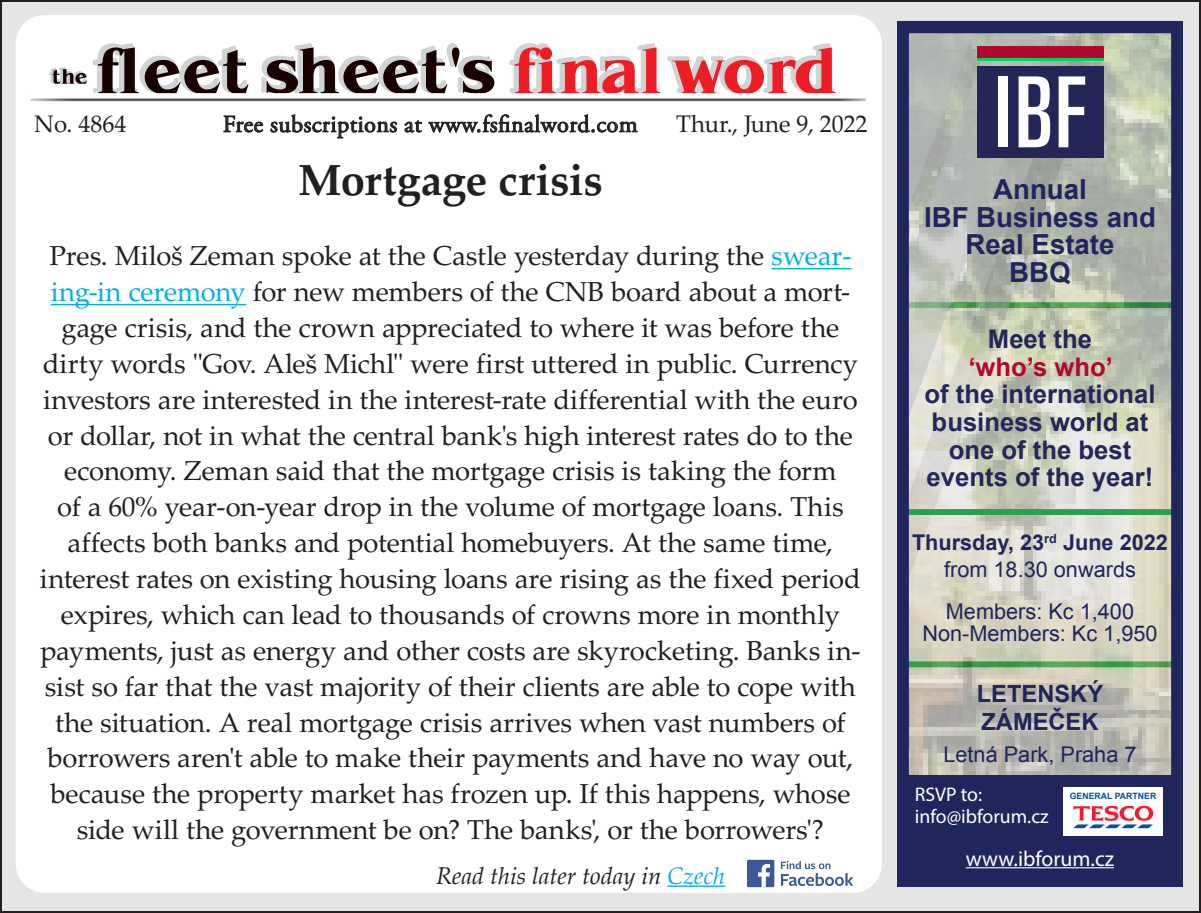
<style>
.page{position:relative;width:1201px;height:913px;background:#fff}
.page>*{position:absolute;margin:0;border:0;box-sizing:border-box;transform-origin:0 0}
.t1{font:700 43.6px "Palatino LTCE";letter-spacing:-.005em;color:#231f20}
.t2{font:700 27.6px/27.6px "Arial";color:#20265b;text-align:center}
.t3{font:27.4px/35.8px "Palatino LTCE";letter-spacing:-.01em;color:#231f20;text-align:center}
.t4{font:700 25.6px/27.6px "Arial";color:#242757;text-align:center}
.t5{font:700 25.6px "Arial";color:#af0930}
.t6{font:24px "Adobe Garamond Pro";letter-spacing:.02em;color:#231f20}
.t7{font:italic 24px "Palatino";color:#231f20}
.t8{font:24px "Palatino LTCE";letter-spacing:-.005em;color:#231f20}
.t9{font:700 23.6px/27.6px "Arial";color:#20265b}
.t10{font:21.6px/21.6px "Arial";color:#20265b;text-align:center}
.t11{font:700 21.6px/27.6px "Arial";color:#20265b;text-align:center}
.t12{font:21.6px "Frutiger LT Pro";color:#fff}
.t13{font:19.8px/21.6px "Frutiger LT Pro";color:#fff}
.t14{font:700 8.8px "Arial";color:#00539f}
.s1{color:#00aeef}
.s2{font-weight:400}
</style>
<div class="page">
<div style="left:1px;top:1px;width:1198px;height:910px;background:#e5e5e5"></div>
<div style="left:16px;top:15px;width:865px;height:877px;background:#fff;border-radius:29px"></div>
<svg style="left:223px;top:115px;width:40px;height:17px"></svg>
<svg style="left:270px;top:114px;width:127px;height:24px"></svg>
<svg style="left:404px;top:120px;width:18px;height:13px"></svg>
<svg style="left:428px;top:114px;width:209px;height:19px"></svg>
<img style="left:30px;top:98px;width:836px;height:4px">
<svg style="left:49px;top:43px;width:446px;height:50px"></svg>
<svg style="left:509px;top:43px;width:326px;height:50px"></svg>
<hr style="left:771px;top:268px;width:80px;height:1px;background:#00aeef">
<hr style="left:51px;top:304px;width:195px;height:1px;background:#00aeef">
<hr style="left:667px;top:885px;width:58px;height:1px;background:#00aeef">
<svg style="left:780px;top:861px;width:73px;height:24px"></svg>
<div style="left:746px;top:859px;width:28px;height:27px;background:#3b5998;border-radius:2px"></div>
<svg style="left:758px;top:864px;width:12px;height:22px"></svg>
<svg style="left:897px;top:21px;width:285px;height:864px;background:#93989d"></svg>
<div style="left:976px;top:47px;width:126px;height:13px;background:#00d35c"></div>
<div style="left:976px;top:66px;width:126px;height:91px;background:#242657"></div>
<div style="left:976px;top:47px;width:126px;height:11px;background:#af0930"></div>
<svg style="left:1058px;top:76px;width:27px;height:71px"></svg>
<div style="left:998px;top:76px;width:10px;height:71px;background:#fff"></div>
<svg style="left:1018px;top:76px;width:31px;height:71px"></svg>
<div style="left:1062px;top:786px;width:100px;height:48px;background:#fff"></div>
<img style="left:1073px;top:806px;width:80px;height:22px">
<p class="t8" style="left:34px;top:110px;width:94px">No. 4864</p>
<p class="t6" style="left:223px;top:110px;width:416px">Free subscriptions at www.fsfinalword.com</p>
<p class="t8" style="left:676px;top:110px;width:193px">Thur., June 9, 2022</p>
<p class="t1" style="left:298px;top:155px;width:306px">Mortgage crisis</p>
<p class="t3" style="left:40px;top:238px;width:822px">Pres. Miloš Zeman spoke at the Castle yesterday during the <span class="s1">swear&shy;ing-in ceremony</span> for new members of the CNB board about a mort&shy;gage crisis, and the crown appreciated to where it was before the dirty words "Gov. Aleš Michl" were first uttered in public. Currency investors are interested in the interest-rate differential with the euro or dollar, not in what the central bank's high interest rates do to the economy. Zeman said that the mortgage crisis is taking the form<br>of a 60% year-on-year drop in the volume of mortgage loans. This affects both banks and potential homebuyers. At the same time, interest rates on existing housing loans are rising as the fixed period expires, which can lead to thousands of crowns more in monthly payments, just as energy and other costs are skyrocketing. Banks in&shy;sist so far that the vast majority of their clients are able to cope with the situation. A real mortgage crisis arrives when vast numbers of borrowers aren't able to make their payments and have no way out, because the property market has frozen up. If this happens, whose side will the government be on? The banks', or the borrowers'?</p>
<p class="t7" style="left:436px;top:855px;width:291px">Read this later today in <span class="s1">Czech</span></p>
<p class="t2" style="left:923px;top:176px;width:233px">Annual<br>IBF Business and<br>Real Estate<br>BBQ</p>
<p class="t4" style="left:987px;top:326px;width:105px">Meet the</p>
<p class="t5" style="left:968px;top:350px;width:146px">‘who’s who’</p>
<p class="t4" style="left:924px;top:381px;width:232px">of the international business world at one of the best events of the year!</p>
<p class="t11" style="left:911px;top:529px;width:257px">Thursday, 23<sup>rd</sup> June 2022 <span class="s2">from 18.30 onwards</span></p>
<p class="t10" style="left:922px;top:600px;width:237px">Members: Kc 1,400<br>Non-Members: Kc 1,950</p>
<p class="t9" style="left:976px;top:680px;width:128px">LETENSKÝ<br>ZÁMEČEK</p>
<p class="t10" style="left:943px;top:743px;width:194px">Letná Park, Praha 7</p>
<p class="t14" style="left:1069px;top:790px;width:88px">GENERAL PARTNER</p>
<p class="t13" style="left:914px;top:783px;width:135px">RSVP to: info@ibforum.cz</p>
<p class="t12" style="left:965px;top:844px;width:150px">www.ibforum.cz</p>
</div>
